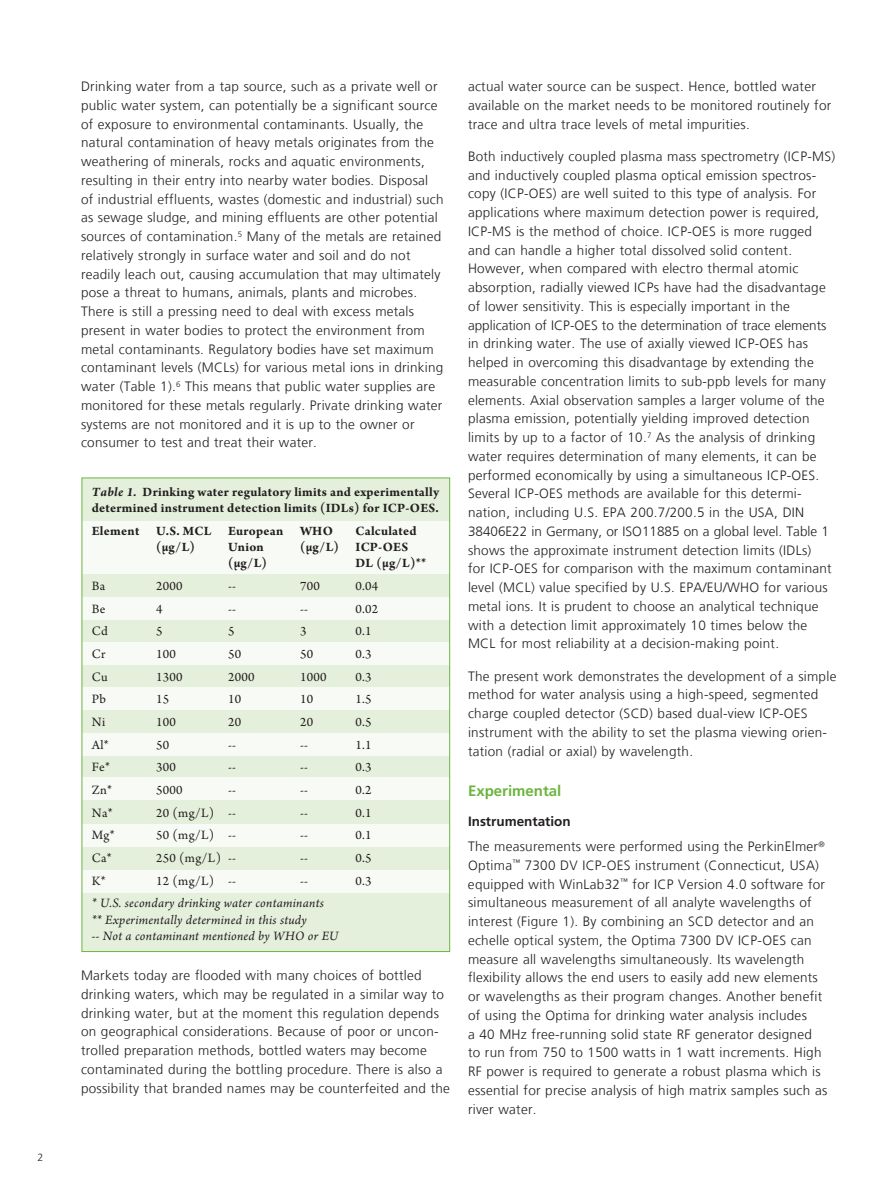
<style>
.page{position:relative;width:891px;height:1188px;background:#fff}
.page>*{position:absolute;margin:0;border:0;box-sizing:border-box;transform-origin:0 0}
.t1{font:700 15px "Frutiger LT Com";color:#6cb43f}
.t2{font:300 13.5px/18.8px "Frutiger LT Com";letter-spacing:.02em;color:#231f20}
.t3{font:13.5px "Arno Pro";letter-spacing:.02em;color:#231f20}
.t4{font:700 13.5px/16.2px "Arno Pro";letter-spacing:.02em;color:#231f20}
.t5{font:italic 13.5px/16.2px "Arno Pro";letter-spacing:.02em;color:#231f20}
.t6{font:700 13.5px "Frutiger";color:#231f20}
.t7{font:300 10.5px "Frutiger";color:#231f20}
.s1{font-style:italic}
</style>
<div class="page">
<div style="left:82px;top:478px;width:368px;height:474px;background:#e5f0dc"></div>
<div style="left:67px;top:521px;width:386px;height:53px;background:#f8fbf5"></div>
<div style="left:67px;top:597px;width:386px;height:23px;background:#f8fbf5"></div>
<div style="left:67px;top:642px;width:386px;height:22px;background:#f8fbf5"></div>
<div style="left:67px;top:687px;width:386px;height:23px;background:#f8fbf5"></div>
<div style="left:67px;top:734px;width:386px;height:22px;background:#f8fbf5"></div>
<div style="left:67px;top:778px;width:386px;height:22px;background:#f8fbf5"></div>
<div style="left:67px;top:824px;width:386px;height:23px;background:#f8fbf5"></div>
<div style="left:67px;top:870px;width:386px;height:22px;background:#f8fbf5"></div>
<p class="t7" style="left:38px;top:1151px;width:7px">2</p>
<p class="t2" style="left:81px;top:77px;width:364px">Drinking water from a tap source, such as a private well or public water system, can potentially be a significant source of exposure to environmental contaminants. Usually, the natural contamination of heavy metals originates from the weathering of minerals, rocks and aquatic environments, resulting in their entry into nearby water bodies. Disposal of industrial effluents, wastes (domestic and industrial) such as sewage sludge, and mining effluents are other potential sources of contamination.<sup>5</sup> Many of the metals are retained relatively strongly in surface water and soil and do not readily leach out, causing accumulation that may ultimately pose a threat to humans, animals, plants and microbes.<br>There is still a pressing need to deal with excess metals present in water bodies to protect the environment from metal contaminants. Regulatory bodies have set maximum contaminant levels (MCLs) for various metal ions in drinking water (Table 1).<sup>6</sup> This means that public water supplies are monitored for these metals regularly. Private drinking water systems are not monitored and it is up to the owner or consumer to test and treat their water.</p>
<p class="t4" style="left:92px;top:485px;width:349px"><span class="s1">Table 1.</span> Drinking water regulatory limits and experimentally determined instrument detection limits (IDLs) for ICP-OES.</p>
<p class="t4" style="left:92px;top:523px;width:243px">Element U.S. MCL European WHO</p>
<p class="t4" style="left:356px;top:523px;width:63px">Calculated</p>
<p class="t4" style="left:156px;top:540px;width:41px">(µg/L)</p>
<p class="t4" style="left:228px;top:540px;width:37px">Union</p>
<p class="t4" style="left:300px;top:540px;width:110px">(µg/L) ICP-OES</p>
<p class="t4" style="left:228px;top:556px;width:41px">(µg/L)</p>
<p class="t4" style="left:356px;top:556px;width:72px">DL (µg/L)**</p>
<p class="t3" style="left:92px;top:578px;width:15px">Ba</p>
<p class="t3" style="left:156px;top:578px;width:28px">2000</p>
<p class="t3" style="left:228px;top:578px;width:9px">--</p>
<p class="t3" style="left:300px;top:578px;width:21px">700</p>
<p class="t3" style="left:356px;top:578px;width:24px">0.04</p>
<p class="t3" style="left:92px;top:601px;width:15px">Be</p>
<p class="t3" style="left:156px;top:601px;width:8px">4</p>
<p class="t3" style="left:228px;top:601px;width:9px">--</p>
<p class="t3" style="left:300px;top:601px;width:9px">--</p>
<p class="t3" style="left:356px;top:601px;width:24px">0.02</p>
<p class="t3" style="left:92px;top:624px;width:18px">Cd</p>
<p class="t3" style="left:156px;top:624px;width:8px">5</p>
<p class="t3" style="left:228px;top:624px;width:8px">5</p>
<p class="t3" style="left:300px;top:624px;width:8px">3</p>
<p class="t3" style="left:356px;top:624px;width:18px">0.1</p>
<p class="t3" style="left:92px;top:646px;width:15px">Cr</p>
<p class="t3" style="left:156px;top:646px;width:21px">100</p>
<p class="t3" style="left:228px;top:646px;width:15px">50</p>
<p class="t3" style="left:300px;top:646px;width:15px">50</p>
<p class="t3" style="left:356px;top:646px;width:18px">0.3</p>
<p class="t3" style="left:92px;top:669px;width:17px">Cu</p>
<p class="t3" style="left:156px;top:669px;width:28px">1300</p>
<p class="t3" style="left:228px;top:669px;width:28px">2000</p>
<p class="t3" style="left:300px;top:669px;width:28px">1000</p>
<p class="t3" style="left:356px;top:669px;width:18px">0.3</p>
<p class="t3" style="left:92px;top:692px;width:16px">Pb</p>
<p class="t3" style="left:156px;top:692px;width:15px">15</p>
<p class="t3" style="left:228px;top:692px;width:15px">10</p>
<p class="t3" style="left:300px;top:692px;width:15px">10</p>
<p class="t3" style="left:356px;top:692px;width:18px">1.5</p>
<p class="t3" style="left:92px;top:714px;width:15px">Ni</p>
<p class="t3" style="left:156px;top:714px;width:21px">100</p>
<p class="t3" style="left:228px;top:714px;width:15px">20</p>
<p class="t3" style="left:300px;top:714px;width:15px">20</p>
<p class="t3" style="left:356px;top:714px;width:18px">0.5</p>
<p class="t3" style="left:92px;top:737px;width:18px">Al*</p>
<p class="t3" style="left:156px;top:737px;width:15px">50</p>
<p class="t3" style="left:228px;top:737px;width:9px">--</p>
<p class="t3" style="left:300px;top:737px;width:9px">--</p>
<p class="t3" style="left:356px;top:737px;width:18px">1.1</p>
<p class="t3" style="left:92px;top:760px;width:20px">Fe*</p>
<p class="t3" style="left:156px;top:760px;width:21px">300</p>
<p class="t3" style="left:228px;top:760px;width:9px">--</p>
<p class="t3" style="left:300px;top:760px;width:9px">--</p>
<p class="t3" style="left:356px;top:760px;width:18px">0.3</p>
<p class="t3" style="left:92px;top:782px;width:22px">Zn*</p>
<p class="t3" style="left:156px;top:782px;width:28px">5000</p>
<p class="t3" style="left:228px;top:782px;width:9px">--</p>
<p class="t3" style="left:300px;top:782px;width:9px">--</p>
<p class="t3" style="left:356px;top:782px;width:18px">0.2</p>
<p class="t3" style="left:92px;top:805px;width:22px">Na*</p>
<p class="t3" style="left:156px;top:805px;width:81px">20 (mg/L) --</p>
<p class="t3" style="left:300px;top:805px;width:9px">--</p>
<p class="t3" style="left:356px;top:805px;width:18px">0.1</p>
<p class="t3" style="left:92px;top:828px;width:24px">Mg*</p>
<p class="t3" style="left:156px;top:828px;width:81px">50 (mg/L) --</p>
<p class="t3" style="left:300px;top:828px;width:9px">--</p>
<p class="t3" style="left:356px;top:828px;width:18px">0.1</p>
<p class="t3" style="left:92px;top:850px;width:21px">Ca*</p>
<p class="t3" style="left:156px;top:850px;width:81px">250 (mg/L) --</p>
<p class="t3" style="left:300px;top:850px;width:9px">--</p>
<p class="t3" style="left:356px;top:850px;width:18px">0.5</p>
<p class="t3" style="left:92px;top:873px;width:15px">K*</p>
<p class="t3" style="left:156px;top:873px;width:81px">12 (mg/L) --</p>
<p class="t3" style="left:300px;top:873px;width:9px">--</p>
<p class="t3" style="left:356px;top:873px;width:18px">0.3</p>
<p class="t5" style="left:92px;top:896px;width:248px">* U.S. secondary drinking water contaminants<br>** Experimentally determined in this study<br>-- Not a contaminant mentioned by WHO or EU</p>
<p class="t2" style="left:81px;top:966px;width:370px">Markets today are flooded with many choices of bottled drinking waters, which may be regulated in a similar way to drinking water, but at the moment this regulation depends on geographical considerations. Because of poor or uncon&shy;trolled preparation methods, bottled waters may become contaminated during the bottling procedure. There is also a possibility that branded names may be counterfeited and the</p>
<p class="t2" style="left:468px;top:77px;width:365px">actual water source can be suspect. Hence, bottled water available on the market needs to be monitored routinely for trace and ultra trace levels of metal impurities.</p>
<p class="t2" style="left:468px;top:147px;width:369px">Both inductively coupled plasma mass spectrometry (ICP-MS) and inductively coupled plasma optical emission spectros&shy;copy (ICP-OES) are well suited to this type of analysis. For applications where maximum detection power is required, ICP-MS is the method of choice. ICP-OES is more rugged and can handle a higher total dissolved solid content.<br>However, when compared with electro thermal atomic absorption, radially viewed ICPs have had the disadvantage of lower sensitivity. This is especially important in the application of ICP-OES to the determination of trace elements in drinking water. The use of axially viewed ICP-OES has helped in overcoming this disadvantage by extending the measurable concentration limits to sub-ppb levels for many elements. Axial observation samples a larger volume of the plasma emission, potentially yielding improved detection limits by up to a factor of 10.<sup>7</sup> As the analysis of drinking water requires determination of many elements, it can be performed economically by using a simultaneous ICP-OES.<br>Several ICP-OES methods are available for this determi&shy;nation, including U.S. EPA 200.7/200.5 in the USA, DIN 38406E22 in Germany, or ISO11885 on a global level. Table 1 shows the approximate instrument detection limits (IDLs)<br>for ICP-OES for comparison with the maximum contaminant level (MCL) value specified by U.S. EPA/EU/WHO for various metal ions. It is prudent to choose an analytical technique with a detection limit approximately 10 times below the MCL for most reliability at a decision-making point.</p>
<p class="t2" style="left:468px;top:667px;width:370px">The present work demonstrates the development of a simple method for water analysis using a high-speed, segmented charge coupled detector (SCD) based dual-view ICP-OES instrument with the ability to set the plasma viewing orien&shy;tation (radial or axial) by wavelength.</p>
<p class="t1" style="left:468px;top:782px;width:95px">Experimental</p>
<p class="t6" style="left:468px;top:813px;width:104px">Instrumentation</p>
<p class="t2" style="left:468px;top:837px;width:361px">The measurements were performed using the PerkinElmer<sup>® </sup>Optima<sup>™</sup> 7300 DV ICP-OES instrument (Connecticut, USA) equipped with WinLab32<sup>™</sup> for ICP Version 4.0 software for simultaneous measurement of all analyte wavelengths of interest (Figure 1). By combining an SCD detector and an echelle optical system, the Optima 7300 DV ICP-OES can measure all wavelengths simultaneously. Its wavelength flexibility allows the end users to easily add new elements or wavelengths as their program changes. Another benefit of using the Optima for drinking water analysis includes<br>a 40 MHz free-running solid state RF generator designed to run from 750 to 1500 watts in 1 watt increments. High RF power is required to generate a robust plasma which is essential for precise analysis of high matrix samples such as river water.</p>
</div>
